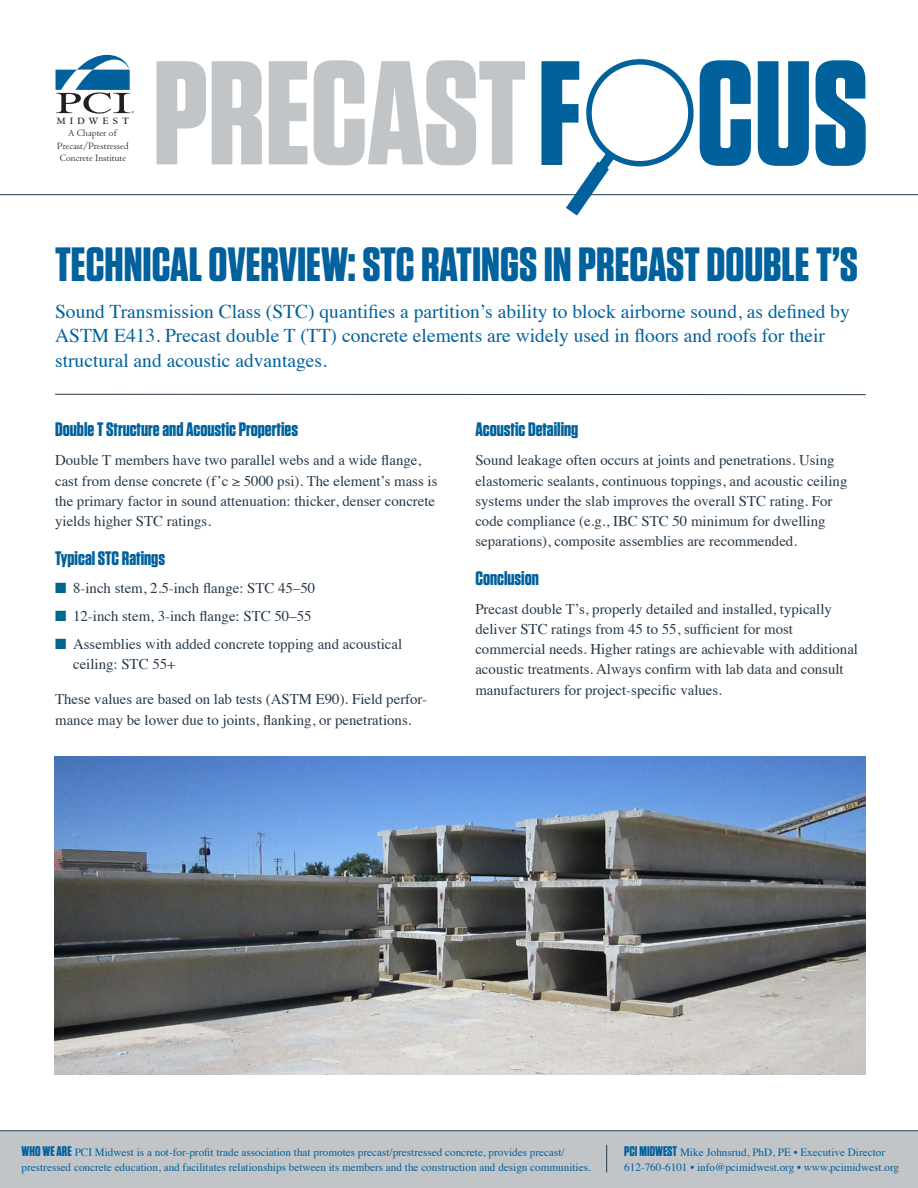
<style>
.page{position:relative;width:918px;height:1188px;background:#fff}
.page>*{position:absolute;margin:0;border:0;box-sizing:border-box;transform-origin:0 0}
.t1{font:700 147.3px "Tungsten";letter-spacing:-.005em;color:#c2c5c8}
.t2{font:700 48px "Tungsten";color:#00619c}
.t3{font:19.5px/24.8px "Times";color:#00619c}
.t4{font:700 19.5px "Tungsten";color:#00619c}
.t5{font:14.85px/20.2px "Times";color:#253849}
.t6{font:11.25px/14.9px "Times";color:#00619c}
.t7{font:10.05px/12.1px "Centaur";color:#231f20;text-align:center}
.t8{font:700 10.05px "Centaur";letter-spacing:.425em;color:#231f20}
.s1{color:#006790}
.s2{font-family:"Tungsten";font-weight:700;font-size:13.95px}
</style>
<div class="page">
<svg style="left:56px;top:54px;width:78px;height:60px"></svg>
<hr style="left:0;top:194px;width:918px;height:1px;background:#253849">
<svg style="left:758px;top:61px;width:51px;height:105px"></svg>
<svg style="left:816px;top:60px;width:50px;height:106px"></svg>
<svg style="left:541px;top:59px;width:210px;height:157px"></svg>
<hr style="left:55px;top:394px;width:811px;height:1px;background:#253849">
<div style="left:0;top:1131px;width:918px;height:57px;background:#c2c5c8"></div>
<hr style="left:0;top:1130px;width:918px;height:1px;background:#253849">
<svg style="left:606px;top:1145px;width:1px;height:27px"></svg>
<img style="left:54px;top:756px;width:812px;height:319px">
<p class="t8" style="left:57px;top:116px;width:74px">MIDWEST</p>
<p class="t7" style="left:57px;top:128px;width:73px">A Chapter of<br>Precast/Prestressed<br>Concrete Institute</p>
<h1 class="t1" style="left:153px;top:34px;width:375px">PRECAST</h1>
<h2 class="t2" style="left:55px;top:238px;width:804px">TECHNICAL OVERVIEW: STC RATINGS IN PRECAST DOUBLE T’S</h2>
<p class="t3" style="left:55px;top:297px;width:796px">Sound Transmission Class (STC) quantifies a partition’s ability to block airborne sound, as defined by<br>ASTM E413. Precast double T (TT) concrete elements are widely used in floors and roofs for their structural and acoustic advantages.</p>
<h3 class="t4" style="left:55px;top:419px;width:244px">Double T Structure and Acoustic Properties</h3>
<p class="t5" style="left:55px;top:449px;width:384px">Double T members have two parallel webs and a wide flange, cast from dense concrete (f’c ≥ 5000 psi). The element’s mass is the primary factor in sound attenuation: thicker, denser concrete yields higher STC ratings.</p>
<h3 class="t4" style="left:55px;top:547px;width:111px">Typical STC Ratings</h3>
<p class="t5" style="left:55px;top:577px;width:262px"><span class="s1">■</span> 8-inch stem, 2.5-inch flange: STC 45–50</p>
<p class="t5" style="left:55px;top:605px;width:258px"><span class="s1">■</span> 12-inch stem, 3-inch flange: STC 50–55</p>
<p class="t5" style="left:73px;top:633px;width:331px;text-indent:-18px"><span class="s1">■</span> Assemblies with added concrete topping and acoustical ceiling: STC 55+</p>
<p class="t5" style="left:55px;top:688px;width:374px">These values are based on lab tests (ASTM E90). Field perfor&shy;mance may be lower due to joints, flanking, or penetrations.</p>
<h3 class="t4" style="left:475px;top:419px;width:104px">Acoustic Detailing</h3>
<p class="t5" style="left:475px;top:449px;width:374px">Sound leakage often occurs at joints and penetrations. Using elastomeric sealants, continuous toppings, and acoustic ceiling systems under the slab improves the overall STC rating. For code compliance (e.g., IBC STC 50 minimum for dwelling separations), composite assemblies are recommended.</p>
<h3 class="t4" style="left:475px;top:568px;width:65px">Conclusion</h3>
<p class="t5" style="left:475px;top:597px;width:384px">Precast double T’s, properly detailed and installed, typically deliver STC ratings from 45 to 55, sufficient for most commercial needs. Higher ratings are achievable with additional acoustic treatments. Always confirm with lab data and consult manufacturers for project-specific values.</p>
<p class="t6" style="left:22px;top:1144px;width:571px"><span class="s2">WHO WE ARE</span> PCI Midwest is a not-for-profit trade association that promotes precast/prestressed concrete, provides precast/ prestressed concrete education, and facilitates relationships between its members and the construction and design communities.</p>
<p class="t6" style="left:624px;top:1144px;width:276px"><span class="s2">PCI MIDWEST</span> Mike Johnsrud, PhD, PE • Executive Director<br>612-760-6101 • info@pcimidwest.org • www.pcimidwest.org</p>
</div>
